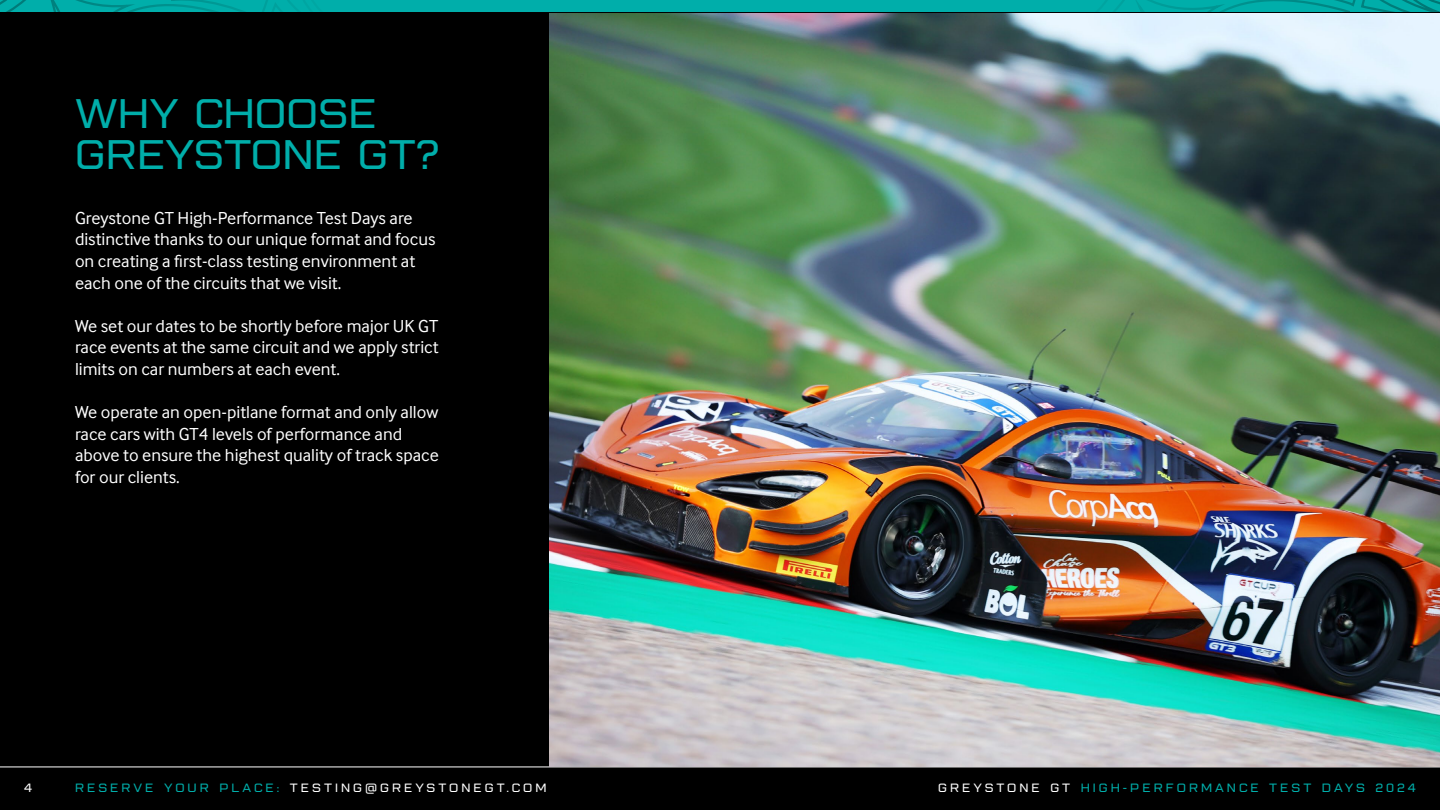
<style>
.page{position:relative;width:1440px;height:810px;background:#fff}
.page>*{position:absolute;margin:0;border:0;box-sizing:border-box;transform-origin:0 0}
.t1{font:41.25px/41.2px "Lustra Text";color:#00aeaa}
.t2{font:18px/21.6px "Inter Face Corp";color:#fff}
.t3{font:12px "Lustra Text";letter-spacing:.25em;color:#fff}
.t4{font:12px "Lustra Text";letter-spacing:.25em;color:#00aeaa}
.s1{color:#00aeaa}
.s2{color:#fff}
</style>
<div class="page">
<svg style="left:0;top:0;width:365px;height:13px;background:#009c98"></svg>
<svg style="left:1028px;top:0;width:412px;height:13px;background:#009a97"></svg>
<div style="left:0;top:13px;width:1440px;height:797px;background:#000"></div>
<hr style="left:0;top:767px;width:1440px;height:1px;background:#fff">
<img style="left:549px;top:14px;width:891px;height:753px">
<h1 class="t1" style="left:75px;top:94px;width:366px">WHY CHOOSE<br>GREYSTONE GT?</h1>
<p class="t2" style="left:75px;top:207px;width:362px">Greystone GT High-Performance Test Days are distinctive thanks to our unique format and focus on creating a first-class testing environment at each one of the circuits that we visit.</p>
<p class="t2" style="left:75px;top:315px;width:365px;text-align:justify">We set our dates to be shortly before major UK GT race events at the same circuit and we apply strict limits on car numbers at each event.</p>
<p class="t2" style="left:75px;top:401px;width:365px">We operate an open-pitlane format and only allow race cars with GT4 levels of performance and above to ensure the highest quality of track space for our clients.</p>
<p class="t3" style="left:24px;top:780px;width:10px">4</p>
<p class="t3" style="left:75px;top:780px;width:473px"><span class="s1">RESERVE YOUR PLACE:</span> TESTING@GREYSTONEGT.COM</p>
<p class="t4" style="left:938px;top:780px;width:479px"><span class="s2">GREYSTONE GT</span> HIGH-PERFORMANCE TEST DAYS 2024</p>
</div>
